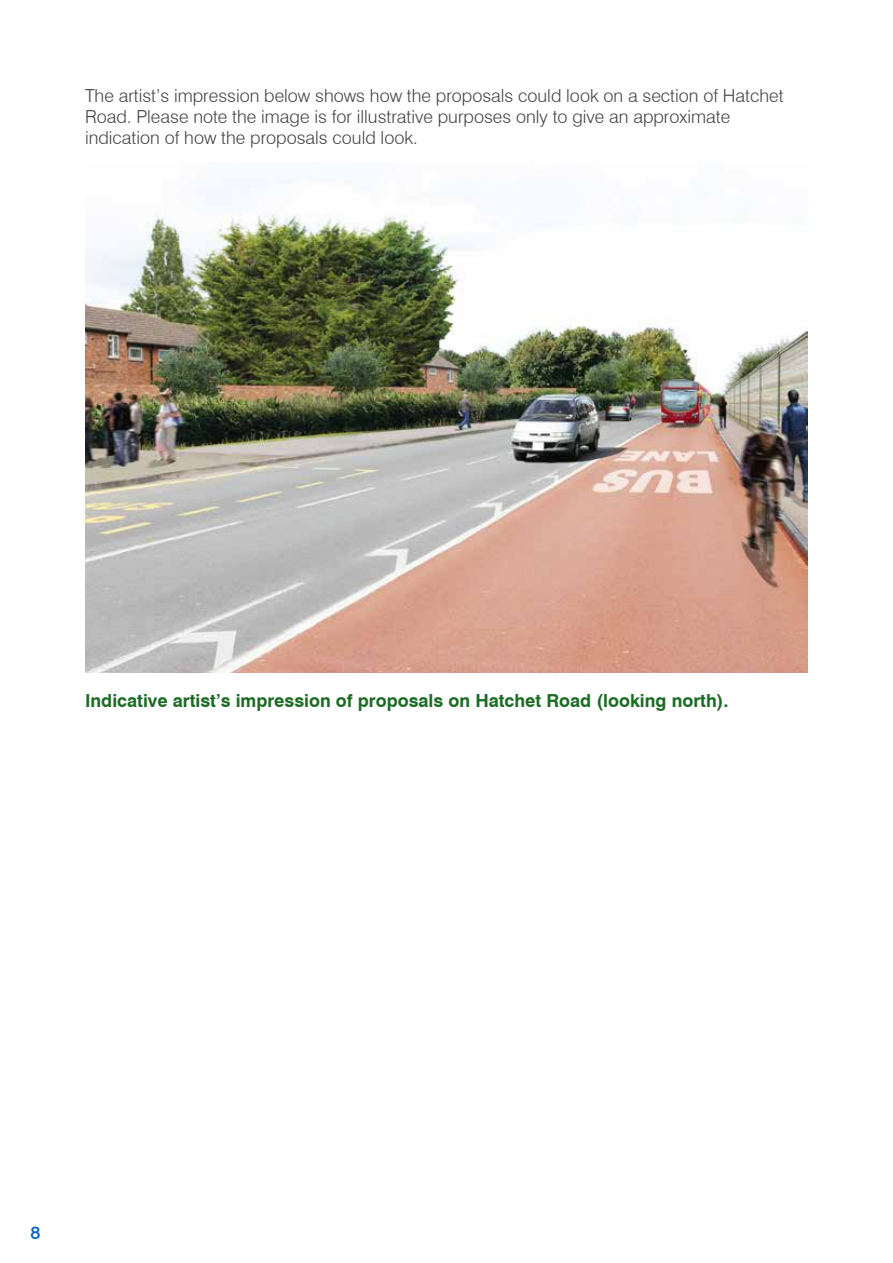
<style>
.page{position:relative;width:893px;height:1263px;background:#fff}
.page>*{position:absolute;margin:0;border:0;box-sizing:border-box;transform-origin:0 0}
.t1{font:300 18px/21px "Swiss 721 BT";color:#454444}
.t2{font:700 18px "Swiss 721 BT";color:#1c6b24}
.t3{font:500 18px "Swiss 721 BT";color:#0563c1}
</style>
<div class="page">
<img style="left:85px;top:179px;width:723px;height:493px">
<p class="t1" style="left:85px;top:85px;width:700px">The artist’s impression below shows how the proposals could look on a section of Hatchet<br>Road. Please note the image is for illustrative purposes only to give an approximate indication of how the proposals could look.</p>
<p class="t2" style="left:85px;top:690px;width:645px">Indicative artist’s impression of proposals on Hatchet Road (looking north).</p>
<p class="t3" style="left:30px;top:1221px;width:12px">8</p>
</div>
